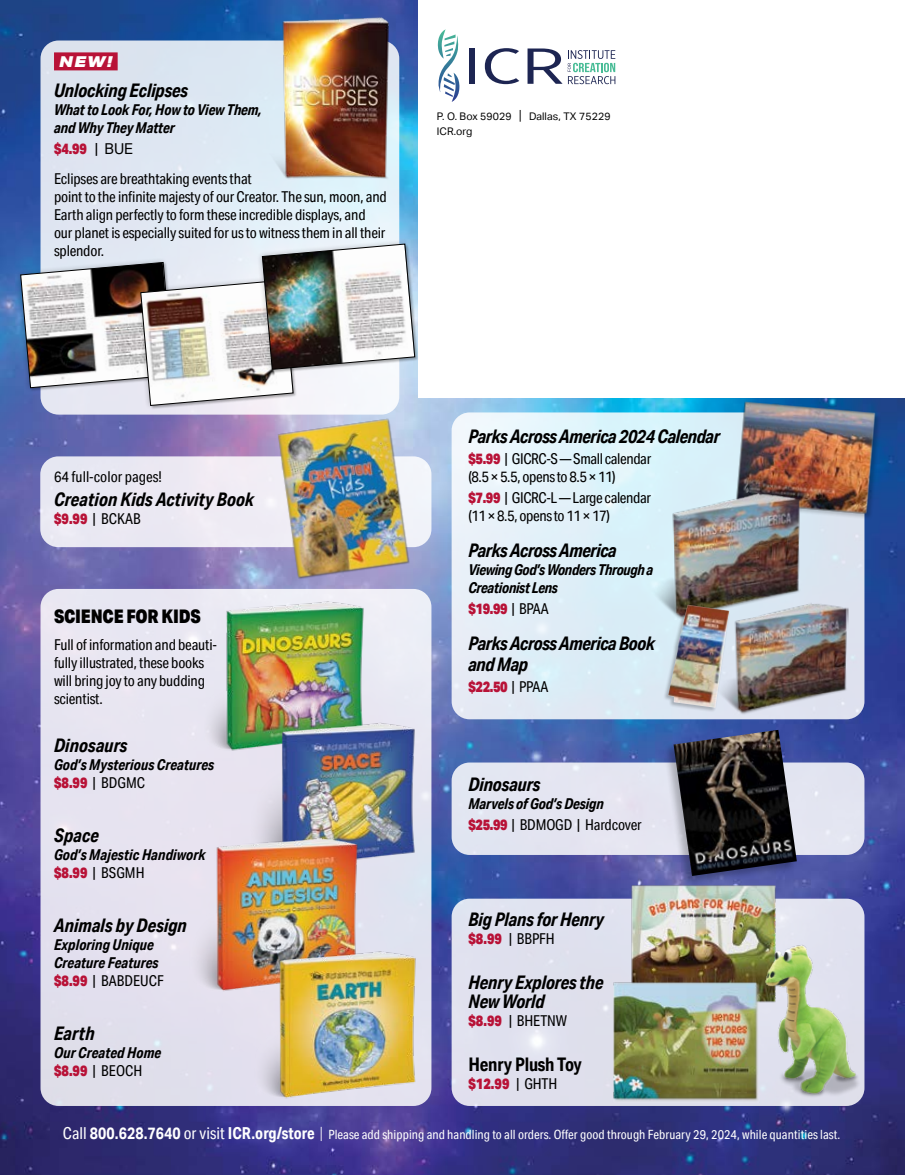
<style>
.page{position:relative;width:905px;height:1175px;background:#fff}
.page>*{position:absolute;margin:0;border:0;box-sizing:border-box;transform-origin:0 0}
.t1{font:italic 700 18.75px/21px "Aktiv Grotesk Cd";letter-spacing:-.01em;color:#000}
.t2{font:900 18.75px "Aktiv Grotesk Cd";letter-spacing:-.01em;color:#000}
.t3{font:700 18.75px "Aktiv Grotesk Cd";letter-spacing:-.01em;color:#000}
.t4{font:15px/18px "Aktiv Grotesk Cd";letter-spacing:-.01em;color:#000}
.t5{font:italic 700 15px/18px "Aktiv Grotesk Cd";letter-spacing:-.01em;color:#000}
.t6{font:900 15px "Aktiv Grotesk Cd";letter-spacing:-.025em;color:#b81237}
.t7{font:italic 900 15px "Aktiv Grotesk Ex";color:#fff}
.t8{font:12.75px "Aktiv Grotesk Cd";letter-spacing:.005em;color:#fff}
.t9{font:10.5px/15px "Aktiv Grotesk";letter-spacing:.01em;color:#000}
.s1{font-weight:900;color:#b81237}
.s2{font-family:"Aktiv Grotesk"}
.s3{font-size:13.65px}
.s4{font-weight:900;font-style:normal;color:#b81237}
.s5{font-weight:400;font-style:normal}
.s6{font-weight:400;color:#000}
.s7{font-size:16.5px}
.s8{font-weight:700;font-size:16.5px}
.s9{font-weight:300;font-size:16.5px}
</style>
<div class="page">
<img style="left:0;top:0;width:904px;height:1174px">
<div style="left:451px;top:898px;width:413px;height:208px;background:#dfe0ee;border-radius:18px"></div>
<div style="left:451px;top:762px;width:413px;height:93px;background:#e3e5f1;border-radius:18px"></div>
<div style="left:451px;top:412px;width:413px;height:307px;background:linear-gradient(to bottom,#e3f5fc,#dee8f3);border-radius:18px"></div>
<div style="left:40px;top:589px;width:391px;height:517px;background:#e6e3f0;border-radius:18px"></div>
<div style="left:40px;top:456px;width:391px;height:91px;background:#ece9f3;border-radius:18px"></div>
<div style="left:40px;top:40px;width:359px;height:374px;background:linear-gradient(to right,#dbe0ed,#e4f6fd);border-radius:18px"></div>
<div style="left:418px;top:0;width:486px;height:397px;background:#fff"></div>
<div style="left:468px;top:48px;width:6px;height:36px;background:#1d2552"></div>
<svg style="left:485px;top:48px;width:34px;height:36px"></svg>
<svg style="left:527px;top:48px;width:88px;height:36px"></svg>
<svg style="left:437px;top:29px;width:23px;height:73px"></svg>
<div style="left:54px;top:52px;width:64px;height:18px;background:#b81237"></div>
<img style="left:192px;top:595px;width:174px;height:145px">
<img style="left:213px;top:719px;width:205px;height:173px">
<img style="left:156px;top:831px;width:205px;height:160px">
<img style="left:242px;top:945px;width:176px;height:162px">
<img style="left:275px;top:415px;width:138px;height:166px">
<img style="left:266px;top:16px;width:126px;height:167px">
<img style="left:14px;top:237px;width:407px;height:175px">
<div style="left:736px;top:402px;width:146px;height:118px;background:#000;opacity:.2"></div>
<img style="left:733px;top:399px;width:145px;height:119px">
<img style="left:633px;top:491px;width:170px;height:130px">
<div style="left:663px;top:604px;width:67px;height:109px;background:#000;opacity:.25"></div>
<img style="left:668px;top:604px;width:32px;height:103px">
<img style="left:700px;top:602px;width:150px;height:116px">
<img style="left:629px;top:884px;width:152px;height:97px">
<div style="left:662px;top:728px;width:136px;height:159px;background:#000;opacity:.25"></div>
<img style="left:673px;top:730px;width:123px;height:146px">
<img style="left:613px;top:981px;width:148px;height:120px">
<img style="left:761px;top:939px;width:107px;height:162px">
<p class="t7" style="left:59px;top:52px;width:55px">NEW!</p>
<p class="t1" style="left:54px;top:80px;width:136px">Unlocking Eclipses</p>
<p class="t5" style="left:54px;top:101px;width:209px">What to Look For, How to View Them, and Why They Matter</p>
<p class="t4" style="left:54px;top:134px;width:199px;line-height:30px"><span class="s1">$4.99</span> <span class="s2">| BUE<br></span>Eclipses are breathtaking events that</p>
<p class="t4" style="left:54px;top:188px;width:334px">point to the infinite majesty of our Creator. The sun, moon, and Earth align perfectly to form these incredible displays, and our planet is especially suited for us to witness them in all their splendor.</p>
<p class="t9" style="left:436px;top:108px;width:175px">P. O. Box 59029 <span class="s3">|</span> Dallas, TX 75229<br>ICR.org</p>
<p class="t4" style="left:54px;top:467px;width:109px">64 full-color pages!</p>
<p class="t1" style="left:54px;top:488px;width:202px">Creation Kids Activity Book</p>
<p class="t4" style="left:54px;top:509px;width:88px"><span class="s1">$9.99</span> | BCKAB</p>
<p class="t2" style="left:54px;top:604px;width:148px">SCIENCE FOR KIDS</p>
<p class="t4" style="left:54px;top:635px;width:164px">Full of information and beauti&shy;fully illustrated, these books will bring joy to any budding scientist.</p>
<p class="t1" style="left:54px;top:734px;width:75px">Dinosaurs</p>
<p class="t5" style="left:54px;top:755px;width:162px">God’s Mysterious Creatures <span class="s4">$8.99</span> <span class="s5">| BDGMC</span></p>
<p class="t1" style="left:54px;top:824px;width:46px">Space</p>
<p class="t5" style="left:54px;top:845px;width:153px">God’s Majestic Handiwork <span class="s4">$8.99</span> <span class="s5">| BSGMH</span></p>
<p class="t1" style="left:54px;top:914px;width:134px">Animals by Design</p>
<p class="t5" style="left:54px;top:935px;width:111px">Exploring Unique<br>Creature Features <span class="s4">$8.99</span> <span class="s5">| BABDEUCF</span></p>
<p class="t1" style="left:54px;top:1022px;width:42px">Earth</p>
<p class="t5" style="left:54px;top:1043px;width:109px">Our Created Home <span class="s4">$8.99</span> <span class="s5">| BEOCH</span></p>
<p class="t1" style="left:468px;top:426px;width:253px">Parks Across America 2024 Calendar</p>
<p class="t4" style="left:468px;top:450px;width:184px"><span class="s1">$5.99</span> | GICRC-S — Small calendar (8.5 × 5.5, opens to 8.5 × 11)</p>
<p class="t4" style="left:468px;top:489px;width:184px"><span class="s1">$7.99</span> | GICRC-L — Large calendar (11 × 8.5, opens to 11 × 17)</p>
<p class="t1" style="left:468px;top:540px;width:150px">Parks Across America</p>
<p class="t5" style="left:468px;top:560px;width:186px">Viewing God’s Wonders Through a<br>Creationist Lens</p>
<p class="t6" style="left:468px;top:599px;width:82px">$19.99 <span class="s6">| BPAA</span></p>
<p class="t1" style="left:468px;top:633px;width:188px">Parks Across America Book and Map</p>
<p class="t6" style="left:468px;top:677px;width:81px">$22.50 <span class="s6">| PPAA</span></p>
<p class="t1" style="left:468px;top:774px;width:73px">Dinosaurs</p>
<p class="t5" style="left:468px;top:793px;width:175px;line-height:21px">Marvels of God’s Design <span class="s4">$25.99</span> <span class="s5">| BDMOGD | Hardcover</span></p>
<p class="t1" style="left:468px;top:909px;width:137px">Big Plans for Henry</p>
<p class="t4" style="left:468px;top:930px;width:88px"><span class="s1">$8.99</span> | BBPFH</p>
<p class="t1" style="left:468px;top:973px;width:137px;line-height:18.8px">Henry Explores the<br>New World</p>
<p class="t4" style="left:468px;top:1011px;width:100px"><span class="s1">$8.99</span> | BHETNW</p>
<p class="t3" style="left:468px;top:1052px;width:115px">Henry Plush Toy</p>
<p class="t6" style="left:468px;top:1074px;width:90px">$12.99 <span class="s6">| GHTH</span></p>
<p class="t8" style="left:63px;top:1126px;width:779px"><span class="s7">Call</span> <span class="s8">800.628.7640</span> <span class="s7">or visit</span> <span class="s8">ICR.org/store</span> <span class="s9">|</span> Please add shipping and handling to all orders. Offer good through February 29, 2024, while quantities last.</p>
</div>
